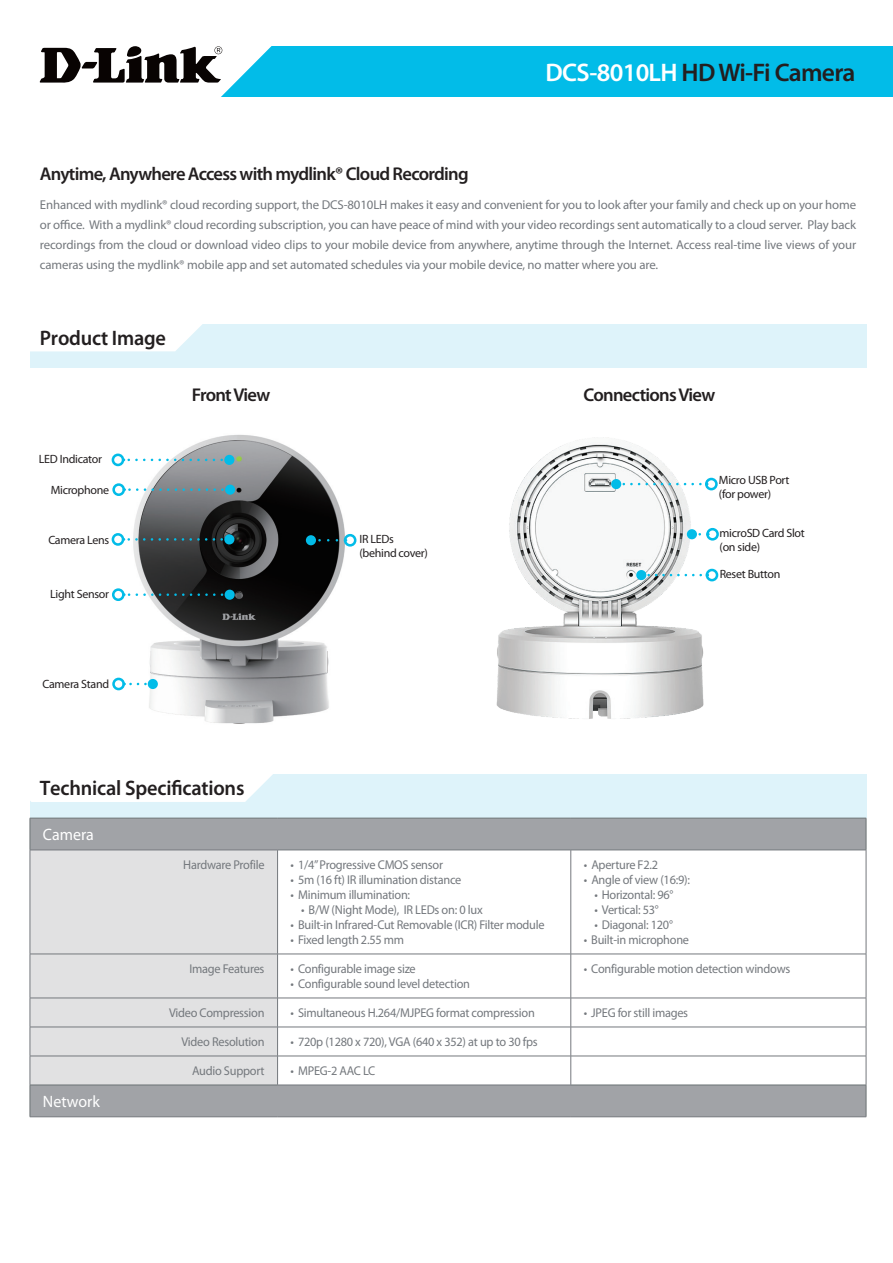
<style>
.page{position:relative;width:893px;height:1263px;background:#fff}
.page>*{position:absolute;margin:0;border:0;box-sizing:border-box;transform-origin:0 0}
.t1{font:600 25.5px "Myriad Pro";letter-spacing:-.025em;color:#231f20}
.t2{font:600 21px "Myriad Pro";letter-spacing:-.01em;color:#231f20}
.t3{font:600 18.6px "Myriad Pro";letter-spacing:-.04em;color:#231f20}
.t4{font:16.5px "Myriad Pro";color:#fff}
.t5{font:12.9px/20px "Myriad Pro";letter-spacing:-.01em;color:#74787d;text-align:justify}
.t6{font:12.75px "Myriad Pro";letter-spacing:-.02em;color:#74787d}
.t7{font:12px/14.4px "Myriad Pro";letter-spacing:-.025em;color:#231f20}
.s1{color:#fff}
</style>
<div class="page">
<div style="left:210px;top:46px;width:683px;height:51px;background:#02bce8"></div>
<svg style="left:39px;top:46px;width:233px;height:51px;fill:#fff"></svg>
<svg style="left:40px;top:46px;width:182px;height:36px"></svg>
<div style="left:30px;top:774px;width:837px;height:44px;background:#def3fa"></div>
<div style="left:30px;top:774px;width:243px;height:28px;background:#fff"></div>
<div style="left:30px;top:324px;width:837px;height:44px;background:#def3fa"></div>
<svg style="left:30px;top:324px;width:172px;height:27px;background:#fcfefe"></svg>
<img style="left:111px;top:435px;width:246px;height:289px">
<svg style="left:124px;top:459px;width:98px;height:2px"></svg>
<div style="left:224px;top:455px;width:10px;height:10px;background:#02bce8;border-radius:50%"></div>
<div style="left:112px;top:453px;width:12px;height:13px;border:3px solid #02bce8;border-radius:50%"></div>
<svg style="left:125px;top:683px;width:21px;height:2px"></svg>
<div style="left:148px;top:679px;width:10px;height:10px;background:#02bce8;border-radius:50%"></div>
<div style="left:112px;top:678px;width:13px;height:12px;border:3px solid #02bce8;border-radius:50%"></div>
<svg style="left:125px;top:488px;width:97px;height:3px"></svg>
<div style="left:225px;top:485px;width:10px;height:10px;background:#02bce8;border-radius:50%"></div>
<div style="left:112px;top:483px;width:13px;height:13px;border:3px solid #02bce8;border-radius:50%"></div>
<svg style="left:124px;top:538px;width:98px;height:3px"></svg>
<div style="left:224px;top:534px;width:10px;height:10px;background:#02bce8;border-radius:50%"></div>
<div style="left:112px;top:533px;width:12px;height:13px;border:3px solid #02bce8;border-radius:50%"></div>
<svg style="left:125px;top:593px;width:97px;height:3px"></svg>
<div style="left:225px;top:590px;width:10px;height:10px;background:#02bce8;border-radius:50%"></div>
<div style="left:112px;top:588px;width:13px;height:13px;border:3px solid #02bce8;border-radius:50%"></div>
<svg style="left:319px;top:539px;width:25px;height:2px"></svg>
<div style="left:306px;top:535px;width:10px;height:10px;background:#02bce8;border-radius:50%"></div>
<div style="left:344px;top:534px;width:12px;height:13px;border:3px solid #02bce8;border-radius:50%"></div>
<img style="left:496px;top:437px;width:223px;height:282px">
<svg style="left:624px;top:483px;width:81px;height:2px"></svg>
<div style="left:611px;top:479px;width:10px;height:10px;background:#02bce8;border-radius:50%"></div>
<div style="left:705px;top:478px;width:13px;height:12px;border:3px solid #02bce8;border-radius:50%"></div>
<svg style="left:700px;top:533px;width:6px;height:2px"></svg>
<div style="left:687px;top:529px;width:10px;height:10px;background:#02bce8;border-radius:50%"></div>
<div style="left:706px;top:528px;width:13px;height:13px;border:3px solid #02bce8;border-radius:50%"></div>
<svg style="left:649px;top:574px;width:57px;height:2px"></svg>
<div style="left:636px;top:570px;width:10px;height:10px;background:#02bce8;border-radius:50%"></div>
<div style="left:706px;top:569px;width:12px;height:12px;border:3px solid #02bce8;border-radius:50%"></div>
<svg style="left:31px;top:819px;width:835px;height:297px"></svg>
<div style="left:31px;top:851px;width:246px;height:234px;background:#e1e1e2"></div>
<hr style="left:866px;top:818px;width:1px;height:32px;background:#6c7375">
<hr style="left:866px;top:1085px;width:1px;height:31px;background:#6c7375">
<hr style="left:30px;top:1116px;width:248px;height:1px;background:#74787d">
<hr style="left:278px;top:1116px;width:293px;height:1px;background:#74787d">
<hr style="left:571px;top:1116px;width:295px;height:1px;background:#74787d">
<hr style="left:30px;top:1085px;width:1px;height:31px;background:#6c7375">
<hr style="left:30px;top:818px;width:248px;height:1px;background:#6c7375">
<hr style="left:30px;top:818px;width:1px;height:32px;background:#6c7375">
<hr style="left:278px;top:818px;width:293px;height:1px;background:#6c7375">
<hr style="left:571px;top:818px;width:295px;height:1px;background:#6c7375">
<hr style="left:30px;top:850px;width:248px;height:1px;background:#74787d">
<hr style="left:30px;top:850px;width:1px;height:104px;background:#74787d">
<hr style="left:30px;top:954px;width:1px;height:44px;background:#74787d">
<hr style="left:571px;top:850px;width:295px;height:1px;background:#74787d">
<hr style="left:866px;top:850px;width:1px;height:104px;background:#74787d">
<hr style="left:866px;top:954px;width:1px;height:44px;background:#74787d">
<hr style="left:30px;top:1085px;width:247px;height:1px;background:#6c7375">
<hr style="left:571px;top:1085px;width:295px;height:1px;background:#6c7375">
<hr style="left:277px;top:1085px;width:294px;height:1px;background:#74787d">
<hr style="left:278px;top:850px;width:293px;height:1px;background:#74787d">
<hr style="left:277px;top:850px;width:1px;height:104px;background:#74787d">
<hr style="left:571px;top:850px;width:1px;height:104px;background:#74787d">
<hr style="left:277px;top:954px;width:1px;height:44px;background:#74787d">
<hr style="left:571px;top:954px;width:1px;height:44px;background:#74787d">
<svg style="left:866px;top:998px;width:1px;height:87px"></svg>
<svg style="left:571px;top:999px;width:1px;height:86px"></svg>
<hr style="left:30px;top:954px;width:248px;height:1px;background:#74787d">
<hr style="left:278px;top:954px;width:293px;height:1px;background:#74787d">
<hr style="left:571px;top:954px;width:295px;height:1px;background:#74787d">
<hr style="left:30px;top:998px;width:248px;height:1px;background:#74787d">
<hr style="left:278px;top:998px;width:293px;height:1px;background:#74787d">
<hr style="left:571px;top:998px;width:295px;height:1px;background:#74787d">
<hr style="left:278px;top:1027px;width:293px;height:1px;background:#74787d">
<hr style="left:571px;top:1027px;width:295px;height:1px;background:#74787d">
<hr style="left:278px;top:1056px;width:293px;height:1px;background:#74787d">
<hr style="left:571px;top:1056px;width:295px;height:1px;background:#74787d">
<hr style="left:30px;top:1027px;width:248px;height:1px;background:#74787d">
<svg style="left:30px;top:998px;width:1px;height:87px"></svg>
<svg style="left:277px;top:998px;width:1px;height:87px"></svg>
<hr style="left:30px;top:1056px;width:248px;height:1px;background:#74787d">
<h1 class="t1" style="left:546px;top:56px;width:311px"><span class="s1">DCS-8010LH</span> HD Wi-Fi Camera</h1>
<h3 class="t3" style="left:40px;top:162px;width:430px">Anytime, Anywhere Access with mydlink® Cloud Recording</h3>
<p class="t5" style="left:40px;top:195px;width:818px">Enhanced with mydlink® cloud recording support, the DCS-8010LH makes it easy and convenient for you to look after your family and check up on your home or office. With a mydlink® cloud recording subscription, you can have peace of mind with your video recordings sent automatically to a cloud server. Play back recordings from the cloud or download video clips to your mobile device from anywhere, anytime through the Internet. Access real-time live views of your cameras using the mydlink® mobile app and set automated schedules via your mobile device, no matter where you are.</p>
<h2 class="t2" style="left:40px;top:325px;width:128px">Product Image</h2>
<p class="t7" style="left:39px;top:452px;width:65px">LED Indicator</p>
<p class="t7" style="left:51px;top:482px;width:60px">Microphone</p>
<p class="t7" style="left:48px;top:532px;width:62px">Camera Lens</p>
<p class="t7" style="left:50px;top:586px;width:60px">Light Sensor</p>
<h3 class="t3" style="left:192px;top:383px;width:80px">Front View</h3>
<h3 class="t3" style="left:584px;top:383px;width:133px">Connections View</h3>
<p class="t7" style="left:359px;top:531px;width:70px">IR LEDs (behind cover)</p>
<p class="t7" style="left:719px;top:472px;width:72px">Micro USB Port (for power)</p>
<p class="t7" style="left:720px;top:525px;width:87px">microSD Card Slot (on side)</p>
<p class="t7" style="left:720px;top:567px;width:62px">Reset Button</p>
<p class="t7" style="left:43px;top:677px;width:68px">Camera Stand</p>
<h2 class="t2" style="left:40px;top:774px;width:206px">Technical Specifications</h2>
<p class="t4" style="left:43px;top:824px;width:52px">Camera</p>
<p class="t4" style="left:43px;top:1091px;width:58px">Network</p>
<p class="t6" style="left:183px;top:857px;width:83px">Hardware Profile</p>
<p class="t6" style="left:291px;top:857px;width:154px">• 1/4” Progressive CMOS sensor</p>
<p class="t6" style="left:291px;top:872px;width:172px">• 5m (16 ft) IR illumination distance</p>
<p class="t6" style="left:291px;top:887px;width:121px">• Minimum illumination:</p>
<p class="t6" style="left:301px;top:902px;width:183px">• B/W (Night Mode), IR LEDs on: 0 lux</p>
<p class="t6" style="left:291px;top:917px;width:255px">• Built-in Infrared-Cut Removable (ICR) Filter module</p>
<p class="t6" style="left:291px;top:932px;width:115px">• Fixed length 2.55 mm</p>
<p class="t6" style="left:189px;top:961px;width:77px">Image Features</p>
<p class="t6" style="left:291px;top:961px;width:127px">• Configurable image size</p>
<p class="t6" style="left:291px;top:976px;width:181px">• Configurable sound level detection</p>
<p class="t6" style="left:584px;top:857px;width:76px">• Aperture F2.2</p>
<p class="t6" style="left:584px;top:872px;width:108px">• Angle of view (16:9):</p>
<p class="t6" style="left:594px;top:887px;width:81px">• Horizontal: 96°</p>
<p class="t6" style="left:594px;top:902px;width:66px">• Vertical: 53°</p>
<p class="t6" style="left:594px;top:917px;width:80px">• Diagonal: 120°</p>
<p class="t6" style="left:584px;top:932px;width:107px">• Built-in microphone</p>
<p class="t6" style="left:584px;top:961px;width:208px">• Configurable motion detection windows</p>
<p class="t6" style="left:169px;top:1005px;width:97px">Video Compression</p>
<p class="t6" style="left:291px;top:1005px;width:246px">• Simultaneous H.264/MJPEG format compression</p>
<p class="t6" style="left:584px;top:1005px;width:106px">• JPEG for still images</p>
<p class="t6" style="left:181px;top:1034px;width:85px">Video Resolution</p>
<p class="t6" style="left:291px;top:1034px;width:249px">• 720p (1280 x 720), VGA (640 x 352) at up to 30 fps</p>
<p class="t6" style="left:192px;top:1063px;width:74px">Audio Support</p>
<p class="t6" style="left:291px;top:1063px;width:86px">• MPEG-2 AAC LC</p>
</div>
